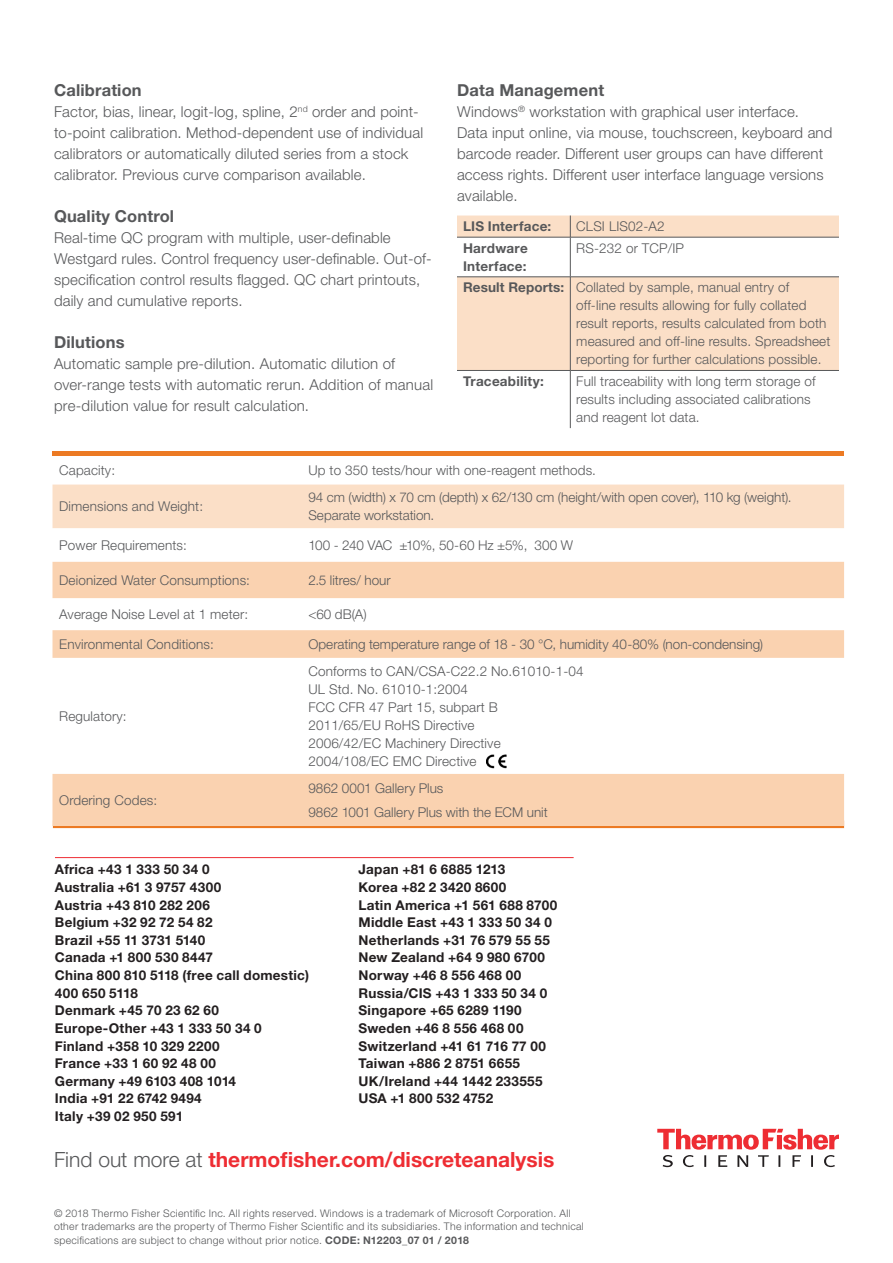
<style>
.page{position:relative;width:893px;height:1263px;background:#fff}
.page>*{position:absolute;margin:0;border:0;box-sizing:border-box;transform-origin:0 0}
.t1{font:700 21px "Helvetica Neue LT Std";color:#ee2d33}
.t2{font:700 16.5px "Helvetica Neue LT Std";letter-spacing:.01em;color:#57585a}
.t3{font:300 15px/21px "Helvetica Neue LT Std";letter-spacing:.01em;color:#57585a}
.t4{font:300 13.5px/18px "Helvetica Neue LT Std";letter-spacing:.01em;color:#57585a}
.t5{font:700 13.5px/17.7px "Helvetica Neue LT Std";letter-spacing:.02em;color:#231f20}
.t6{font:700 13.5px/18px "Helvetica Neue LT Std";letter-spacing:.02em;color:#57585a}
.t7{font:300 10.5px/13.5px "Helvetica Neue LT Std";letter-spacing:.03em;color:#57585a}
.s1{font-weight:700}
.s2{font-weight:300;color:#57585a}
</style>
<div class="page">
<hr style="left:53px;top:826px;width:791px;height:2px;background:#ec7a23">
<hr style="left:52px;top:452px;width:792px;height:4px;background:#ec7a23">
<div style="left:52px;top:484px;width:792px;height:44px;background:#fbdfc7"></div>
<svg style="left:52px;top:562px;width:792px;height:264px"></svg>
<svg style="left:657px;top:1129px;width:182px;height:38px"></svg>
<svg style="left:457px;top:216px;width:382px;height:154px;fill:#fbdfc7"></svg>
<svg style="left:570px;top:216px;width:1px;height:21px"></svg>
<hr style="left:457px;top:237px;width:113px;height:1px;background:#57585a">
<hr style="left:570px;top:237px;width:269px;height:1px;background:#57585a">
<hr style="left:570px;top:237px;width:1px;height:40px;background:#57585a">
<hr style="left:457px;top:277px;width:113px;height:1px;background:#57585a">
<hr style="left:570px;top:277px;width:269px;height:1px;background:#57585a">
<hr style="left:570px;top:277px;width:1px;height:93px;background:#57585a">
<hr style="left:457px;top:370px;width:113px;height:1px;background:#57585a">
<hr style="left:570px;top:370px;width:269px;height:1px;background:#57585a">
<hr style="left:570px;top:371px;width:1px;height:57px;background:#57585a">
<img style="left:486px;top:754px;width:27px;height:15px">
<hr style="left:55px;top:857px;width:519px;height:1px;background:#ee2d33">
<p class="t2" style="left:54px;top:80px;width:89px">Calibration</p>
<p class="t3" style="left:54px;top:101px;width:371px">Factor, bias, linear, logit-log, spline, 2<sup>nd</sup> order and point&shy;to-point calibration. Method-dependent use of individual calibrators or automatically diluted series from a stock calibrator. Previous curve comparison available.</p>
<p class="t2" style="left:54px;top:206px;width:122px">Quality Control</p>
<p class="t3" style="left:54px;top:227px;width:379px">Real-time QC program with multiple, user-definable Westgard rules. Control frequency user-definable. Out-of&shy;specification control results flagged. QC chart printouts, daily and cumulative reports.</p>
<p class="t2" style="left:54px;top:332px;width:72px">Dilutions</p>
<p class="t3" style="left:54px;top:353px;width:381px">Automatic sample pre-dilution. Automatic dilution of over-range tests with automatic rerun. Addition of manual pre-dilution value for result calculation.</p>
<p class="t2" style="left:457px;top:80px;width:149px">Data Management</p>
<p class="t3" style="left:457px;top:101px;width:377px">Windows<sup>®</sup> workstation with graphical user interface.<br>Data input online, via mouse, touchscreen, keyboard and barcode reader. Different user groups can have different access rights. Different user interface language versions available.</p>
<p class="t6" style="left:463px;top:217px;width:90px">LIS Interface:</p>
<p class="t4" style="left:576px;top:217px;width:90px">CLSI LIS02-A2</p>
<p class="t6" style="left:463px;top:239px;width:66px">Hardware<br>Interface:</p>
<p class="t4" style="left:576px;top:239px;width:109px">RS-232 or TCP/IP</p>
<p class="t4" style="left:576px;top:278px;width:256px;text-indent:-113px"><span class="s1">Result Reports:</span> Collated by sample, manual entry of off-line results allowing for fully collated result reports, results calculated from both measured and off-line results. Spreadsheet reporting for further calculations possible.</p>
<p class="t6" style="left:463px;top:372px;width:83px">Traceability:</p>
<p class="t4" style="left:576px;top:372px;width:241px">Full traceability with long term storage of results including associated calibrations and reagent lot data.</p>
<p class="t4" style="left:59px;top:461px;width:57px">Capacity:</p>
<p class="t4" style="left:308px;top:461px;width:289px">Up to 350 tests/hour with one-reagent methods.</p>
<p class="t4" style="left:59px;top:497px;width:145px">Dimensions and Weight:</p>
<p class="t4" style="left:308px;top:488px;width:485px">94 cm (width) x 70 cm (depth) x 62/130 cm (height/with open cover), 110 kg (weight).<br>Separate workstation.</p>
<p class="t4" style="left:59px;top:536px;width:129px">Power Requirements:</p>
<p class="t4" style="left:308px;top:536px;width:266px">100 - 240 VAC ±10%, 50-60 Hz ±5%, 300 W</p>
<p class="t4" style="left:59px;top:571px;width:192px">Deionized Water Consumptions:</p>
<p class="t4" style="left:308px;top:571px;width:84px">2.5 litres/ hour</p>
<p class="t4" style="left:59px;top:605px;width:190px">Average Noise Level at 1 meter:</p>
<p class="t4" style="left:308px;top:605px;width:60px">&lt;60 dB(A)</p>
<p class="t4" style="left:59px;top:635px;width:156px">Environmental Conditions:</p>
<p class="t4" style="left:308px;top:635px;width:456px">Operating temperature range of 18 - 30 °C, humidity 40-80% (non-condensing)</p>
<p class="t4" style="left:59px;top:707px;width:69px">Regulatory:</p>
<p class="t4" style="left:59px;top:791px;width:99px">Ordering Codes:</p>
<p class="t4" style="left:308px;top:662px;width:277px">Conforms to CAN/CSA-C22.2 No.61010-1-04<br>UL Std. No. 61010-1:2004<br>FCC CFR 47 Part 15, subpart B<br>2011/65/EU RoHS Directive<br>2006/42/EC Machinery Directive<br>2004/108/EC EMC Directive</p>
<p class="t4" style="left:308px;top:776px;width:241px;line-height:24px">9862 0001 Gallery Plus<br>9862 1001 Gallery Plus with the ECM unit</p>
<p class="t5" style="left:55px;top:860px;width:256px">Africa +43 1 333 50 34 0<br>Australia +61 3 9757 4300<br>Austria +43 810 282 206<br>Belgium +32 92 72 54 82<br>Brazil +55 11 3731 5140<br>Canada +1 800 530 8447<br>China 800 810 5118 (free call domestic)<br>400 650 5118<br>Denmark +45 70 23 62 60<br>Europe-Other +43 1 333 50 34 0<br>Finland +358 10 329 2200<br>France +33 1 60 92 48 00<br>Germany +49 6103 408 1014<br>India +91 22 6742 9494<br>Italy +39 02 950 591</p>
<p class="t5" style="left:358px;top:860px;width:200px">Japan +81 6 6885 1213<br>Korea +82 2 3420 8600<br>Latin America +1 561 688 8700<br>Middle East +43 1 333 50 34 0<br>Netherlands +31 76 579 55 55<br>New Zealand +64 9 980 6700<br>Norway +46 8 556 468 00<br>Russia/CIS +43 1 333 50 34 0<br>Singapore +65 6289 1190<br>Sweden +46 8 556 468 00<br>Switzerland +41 61 716 77 00<br>Taiwan +886 2 8751 6655<br>UK/Ireland +44 1442 233555<br>USA +1 800 532 4752</p>
<h1 class="t1" style="left:54px;top:1147px;width:502px"><span class="s2">Find out more at</span> thermofisher.com/discreteanalysis</h1>
<p class="t7" style="left:54px;top:1206px;width:531px">© 2018 Thermo Fisher Scientific Inc. All rights reserved. Windows is a trademark of Microsoft Corporation. All other trademarks are the property of Thermo Fisher Scientific and its subsidiaries. The information and technical specifications are subject to change without prior notice. <span class="s1">CODE: N12203_07 01 / 2018</span></p>
</div>
